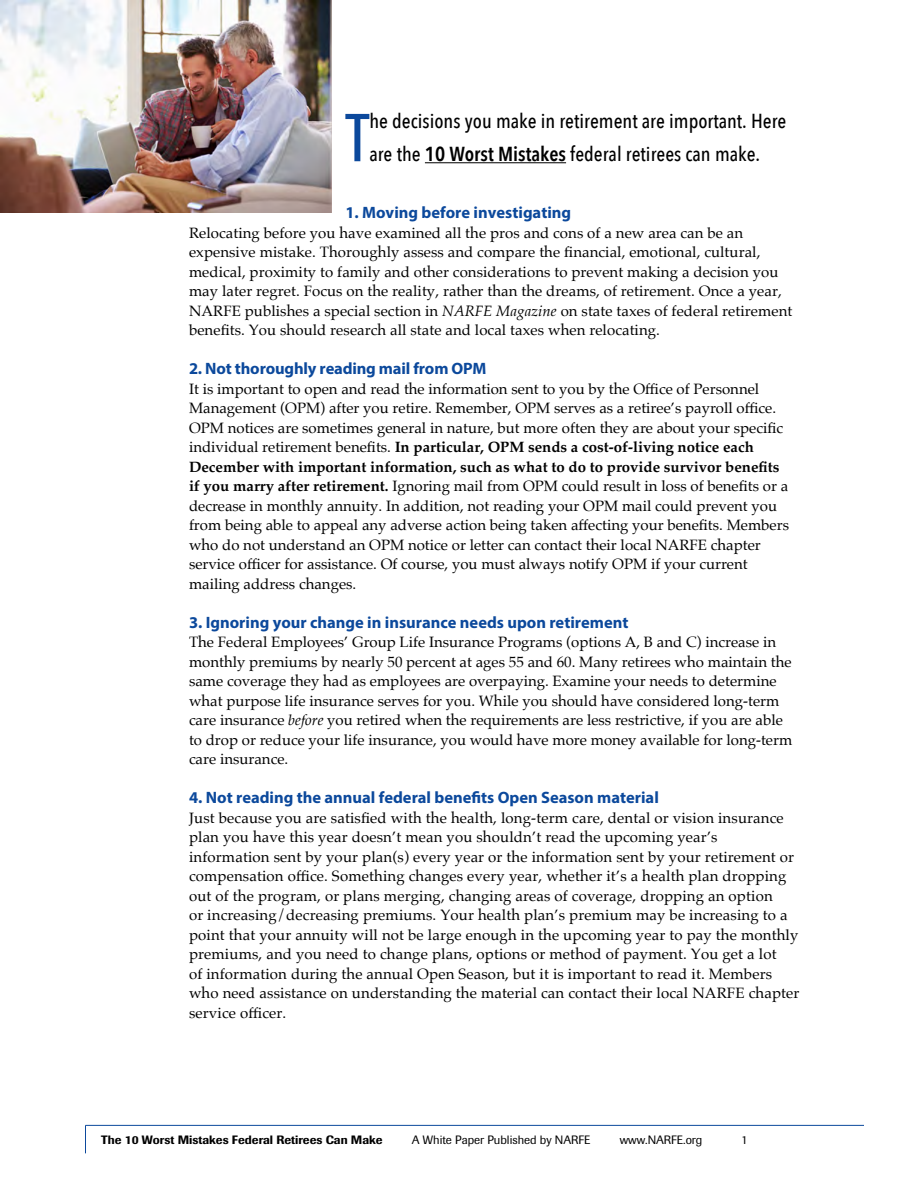
<style>
.page{position:relative;width:918px;height:1188px;background:#fff}
.page>*{position:absolute;margin:0;border:0;box-sizing:border-box;transform-origin:0 0}
.t1{font:500 66.9px "Avenir Next Condensed";color:#0c499c}
.t2{font:500 20.25px/33px "Avenir Next Condensed";color:#000}
.t3{font:700 16.5px "Myriad Pro";color:#0c499c}
.t4{font:15px/19.5px "Palatino";letter-spacing:.005em;color:#000}
.t5{font:12px "Imago";color:#000}
.t6{font:500 12px "Imago";color:#000}
.s1{font-weight:600}
.s2{font-style:italic}
.s3{font-weight:700}
</style>
<div class="page">
<hr style="left:425px;top:162px;width:141px;height:1px;background:#000">
<svg style="left:85px;top:1125px;width:1px;height:28px"></svg>
<hr style="left:86px;top:1125px;width:778px;height:1px;background:#0c499c">
<img style="left:0;top:0;width:332px;height:213px">
<h1 class="t1" style="left:345px;top:97px;width:26px">T</h1>
<h2 class="t2" style="left:369px;top:105px;width:419px">he decisions you make in retirement are important. Here are the <span class="s1">10 Worst Mistakes</span> federal retirees can make.</h2>
<p class="t3" style="left:345px;top:202px;width:227px">1. Moving before investigating</p>
<p class="t4" style="left:189px;top:223px;width:605px">Relocating before you have examined all the pros and cons of a new area can be an expensive mistake. Thoroughly assess and compare the financial, emotional, cultural, medical, proximity to family and other considerations to prevent making a decision you may later regret. Focus on the reality, rather than the dreams, of retirement. Once a year, NARFE publishes a special section in <span class="s2">NARFE Magazine</span> on state taxes of federal retirement benefits. You should research all state and local taxes when relocating.</p>
<p class="t3" style="left:189px;top:358px;width:299px">2. Not thoroughly reading mail from OPM</p>
<p class="t4" style="left:189px;top:379px;width:602px">It is important to open and read the information sent to you by the Office of Personnel Management (OPM) after you retire. Remember, OPM serves as a retiree’s payroll office.<br>OPM notices are sometimes general in nature, but more often they are about your specific individual retirement benefits. <span class="s3">In particular, OPM sends a cost-of-living notice each December with important information, such as what to do to provide survivor benefits if you marry after retirement.</span> Ignoring mail from OPM could result in loss of benefits or a decrease in monthly annuity. In addition, not reading your OPM mail could prevent you from being able to appeal any adverse action being taken affecting your benefits. Members who do not understand an OPM notice or letter can contact their local NARFE chapter service officer for assistance. Of course, you must always notify OPM if your current mailing address changes.</p>
<p class="t3" style="left:189px;top:611px;width:441px">3. Ignoring your change in insurance needs upon retirement</p>
<p class="t4" style="left:189px;top:632px;width:605px">The Federal Employees’ Group Life Insurance Programs (options A, B and C) increase in monthly premiums by nearly 50 percent at ages 55 and 60. Many retirees who maintain the same coverage they had as employees are overpaying. Examine your needs to determine what purpose life insurance serves for you. While you should have considered long-term care insurance <span class="s2">before</span> you retired when the requirements are less restrictive, if you are able to drop or reduce your life insurance, you would have more money available for long-term care insurance.</p>
<p class="t3" style="left:189px;top:787px;width:471px">4. Not reading the annual federal benefits Open Season material</p>
<p class="t4" style="left:189px;top:808px;width:612px">Just because you are satisfied with the health, long-term care, dental or vision insurance plan you have this year doesn’t mean you shouldn’t read the upcoming year’s information sent by your plan(s) every year or the information sent by your retirement or compensation office. Something changes every year, whether it’s a health plan dropping out of the program, or plans merging, changing areas of coverage, dropping an option<br>or increasing/decreasing premiums. Your health plan’s premium may be increasing to a point that your annuity will not be large enough in the upcoming year to pay the monthly premiums, and you need to change plans, options or method of payment. You get a lot<br>of information during the annual Open Season, but it is important to read it. Members who need assistance on understanding the material can contact their local NARFE chapter service officer.</p>
<p class="t6" style="left:101px;top:1132px;width:283px">The 10 Worst Mistakes Federal Retirees Can Make</p>
<p class="t5" style="left:412px;top:1132px;width:180px">A White Paper Published by NARFE</p>
<p class="t5" style="left:620px;top:1132px;width:84px">www.NARFE.org</p>
<p class="t5" style="left:741px;top:1132px;width:7px">1</p>
</div>
